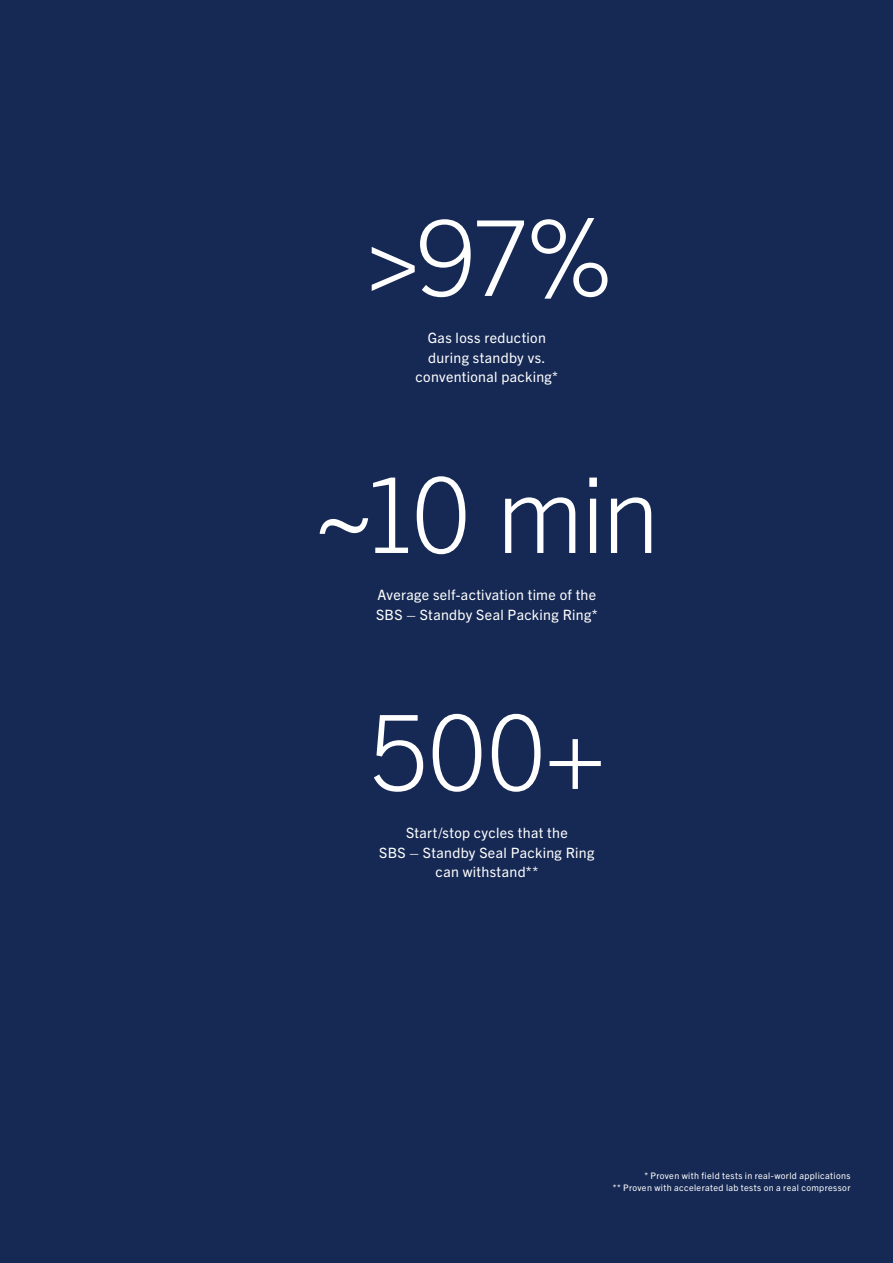
<style>
.page{position:relative;width:893px;height:1263px;background:#162954}
.page>*{position:absolute;margin:0;border:0;box-sizing:border-box;transform-origin:0 0}
.t1{font:300 105px "Trade Gothic Next LT Pro";letter-spacing:-.03em;color:#fff}
.t2{font:14.25px/19.5px "Trade Gothic Next LT Pro";letter-spacing:.025em;color:#fff;text-align:center}
.t3{font:9px/12px "Trade Gothic Next LT Pro";letter-spacing:.04em;color:#fff;text-align:right}
</style>
<div class="page">
<h1 class="t1" style="left:362px;top:185px;width:250px">&gt;97%</h1>
<p class="t2" style="left:416px;top:328px;width:144px">Gas loss reduction during standby vs. conventional packing*</p>
<h1 class="t1" style="left:314px;top:442px;width:347px">~10 min</h1>
<p class="t2" style="left:376px;top:585px;width:223px;text-align:left">Average self-activation time of the<br>SBS – Standby Seal Packing Ring*</p>
<h1 class="t1" style="left:369px;top:679px;width:238px">500+</h1>
<p class="t2" style="left:379px;top:822px;width:217px">Start/stop cycles that the<br>SBS – Standby Seal Packing Ring can withstand**</p>
<p class="t3" style="left:613px;top:1169px;width:239px">* Proven with field tests in real-world applications<br>** Proven with accelerated lab tests on a real compressor</p>
</div>
